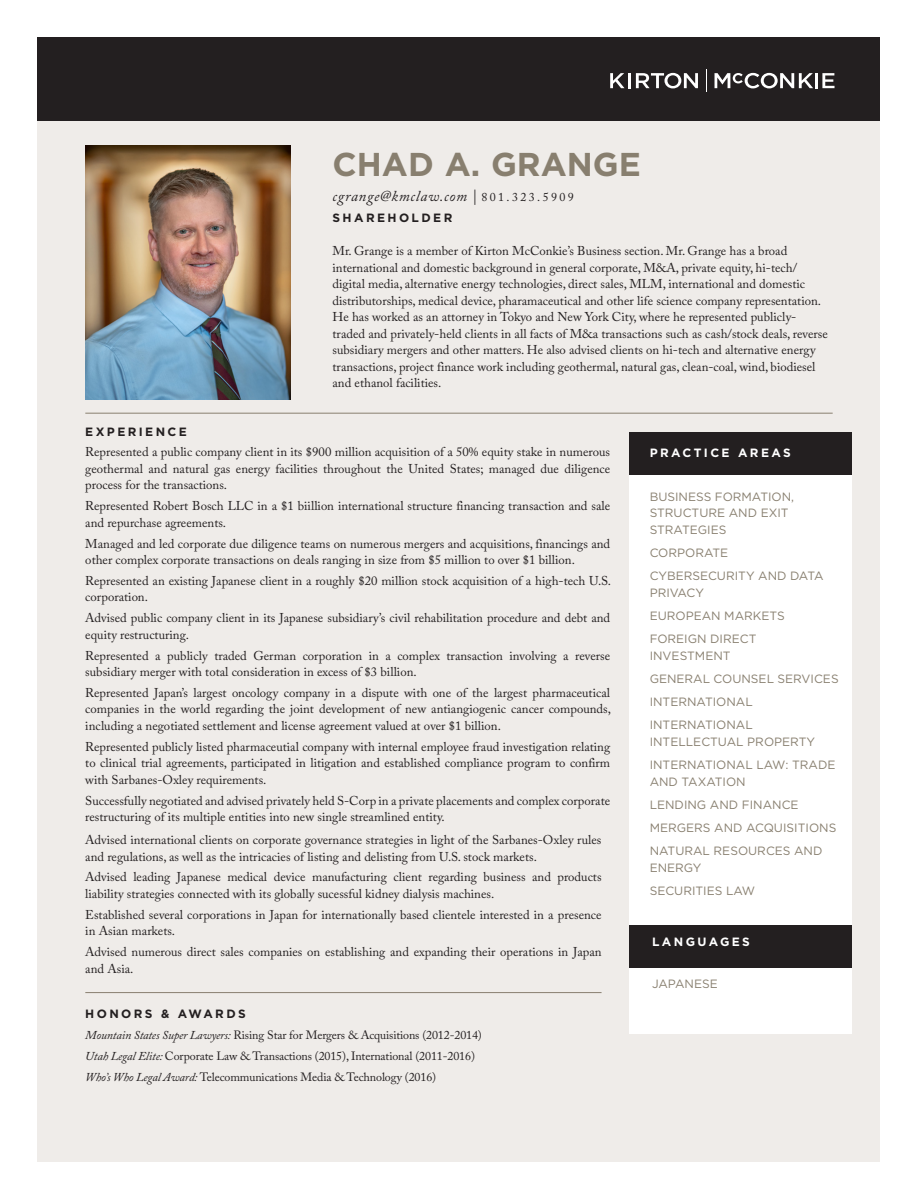
<style>
.page{position:relative;width:918px;height:1188px;background:#fff}
.page>*{position:absolute;margin:0;border:0;box-sizing:border-box;transform-origin:0 0}
.t1{font:700 33px "Gotham";color:#887f6f}
.t2{font:italic 15px "Adobe Caslon Pro";letter-spacing:.05em;color:#231f20}
.t3{font:12.75px/16.5px "Adobe Caslon Pro";color:#231f20}
.t4{font:12px/16.5px "Gotham";color:#887f6f}
.t5{font:12px "Adobe Caslon Pro";letter-spacing:-.01em;color:#231f20}
.t6{font:700 12px "Gotham";letter-spacing:.2em;color:#231f20}
.t7{font:700 12px "Gotham";letter-spacing:.2em;color:#fff}
.s1{font-style:normal;font-size:12px}
.s2{font-style:italic}
</style>
<div class="page">
<div style="left:38px;top:117px;width:842px;height:1045px;background:#efece9"></div>
<div style="left:38px;top:38px;width:842px;height:83px;background:#231f20"></div>
<svg style="left:610px;top:73px;width:15px;height:15px"></svg>
<svg style="left:636px;top:73px;width:62px;height:15px"></svg>
<hr style="left:815px;top:73px;width:3px;height:15px;background:#fff">
<svg style="left:822px;top:73px;width:13px;height:15px"></svg>
<hr style="left:628px;top:73px;width:3px;height:15px;background:#fff">
<svg style="left:715px;top:73px;width:98px;height:15px"></svg>
<svg style="left:706px;top:69px;width:1px;height:23px"></svg>
<img style="left:85px;top:146px;width:206px;height:254px">
<div style="left:629px;top:432px;width:223px;height:602px;background:#fff"></div>
<div style="left:629px;top:432px;width:223px;height:43px;background:#231f20"></div>
<div style="left:629px;top:925px;width:223px;height:43px;background:#231f20"></div>
<hr style="left:85px;top:413px;width:748px;height:1px;background:#887f6f">
<hr style="left:85px;top:992px;width:517px;height:1px;background:#887f6f">
<p class="t1" style="left:333px;top:143px;width:310px">CHAD A. GRANGE</p>
<p class="t2" style="left:333px;top:188px;width:243px">cgrange@kmclaw.com | <span class="s1">801.323.5909</span></p>
<p class="t6" style="left:333px;top:210px;width:121px">SHAREHOLDER</p>
<p class="t3" style="left:333px;top:243px;width:497px">Mr. Grange is a member of Kirton McConkie’s Business section. Mr. Grange has a broad international and domestic background in general corporate, M&amp;A, private equity, hi-tech/ digital media, alternative energy technologies, direct sales, MLM, international and domestic distributorships, medical device, pharamaceutical and other life science company representation.<br>He has worked as an attorney in Tokyo and New York City, where he represented publicly&shy;traded and privately-held clients in all facts of M&amp;a transactions such as cash/stock deals, reverse subsidiary mergers and other matters. He also advised clients on hi-tech and alternative energy transactions, project finance work including geothermal, natural gas, clean-coal, wind, biodiesel and ethanol facilities.</p>
<p class="t6" style="left:85px;top:423px;width:103px">EXPERIENCE</p>
<p class="t3" style="left:85px;top:444px;width:526px;text-align:justify">Represented a public company client in its $900 million acquisition of a 50% equity stake in numerous geothermal and natural gas energy facilities throughout the United States; managed due diligence process for the transactions.</p>
<p class="t3" style="left:85px;top:498px;width:526px">Represented Robert Bosch LLC in a $1 biillion international structure financing transaction and sale and repurchase agreements.</p>
<p class="t3" style="left:85px;top:535px;width:526px">Managed and led corporate due diligence teams on numerous mergers and acquisitions, financings and other complex corporate transactions on deals ranging in size from $5 million to over $1 billion.</p>
<p class="t3" style="left:85px;top:572px;width:527px">Represented an existing Japanese client in a roughly $20 million stock acquisition of a high-tech U.S. corporation.</p>
<p class="t3" style="left:85px;top:610px;width:526px">Advised public company client in its Japanese subsidiary’s civil rehabilitation procedure and debt and equity restructuring.</p>
<p class="t3" style="left:85px;top:647px;width:526px">Represented a publicly traded German corporation in a complex transaction involving a reverse subsidiary merger with total consideration in excess of $3 billion.</p>
<p class="t3" style="left:85px;top:684px;width:527px;text-align:justify">Represented Japan’s largest oncology company in a dispute with one of the largest pharmaceutical companies in the world regarding the joint development of new antiangiogenic cancer compounds, including a negotiated settlement and license agreement valued at over $1 billion.</p>
<p class="t3" style="left:85px;top:738px;width:526px;text-align:justify">Represented publicly listed pharmaceutial company with internal employee fraud investigation relating to clinical trial agreements, participated in litigation and established compliance program to confirm with Sarbanes-Oxley requirements.</p>
<p class="t3" style="left:85px;top:792px;width:526px">Successfully negotiated and advised privately held S-Corp in a private placements and complex corporate restructuring of its multiple entities into new single streamlined entity.</p>
<p class="t3" style="left:85px;top:831px;width:518px">Advised international clients on corporate governance strategies in light of the Sarbanes-Oxley rules and regulations, as well as the intricacies of listing and delisting from U.S. stock markets.</p>
<p class="t3" style="left:85px;top:869px;width:518px">Advised leading Japanese medical device manufacturing client regarding business and products liability strategies connected with its globally sucessful kidney dialysis machines.</p>
<p class="t3" style="left:85px;top:906px;width:518px">Established several corporations in Japan for internationally based clientele interested in a presence in Asian markets.</p>
<p class="t3" style="left:85px;top:943px;width:518px">Advised numerous direct sales companies on establishing and expanding their operations in Japan and Asia.</p>
<p class="t6" style="left:85px;top:1006px;width:162px">HONORS &amp; AWARDS</p>
<p class="t5" style="left:85px;top:1028px;width:398px"><span class="s2">Mountain States Super Lawyers:</span> Rising Star for Mergers &amp; Acquisitions (2012-2014)</p>
<p class="t5" style="left:85px;top:1049px;width:391px"><span class="s2">Utah Legal Elite:</span> Corporate Law &amp; Transactions (2015), International (2011-2016)</p>
<p class="t5" style="left:85px;top:1069px;width:352px"><span class="s2">Who’s Who Legal Award:</span> Telecommunications Media &amp; Technology (2016)</p>
<p class="t7" style="left:650px;top:445px;width:143px">PRACTICE AREAS</p>
<p class="t4" style="left:650px;top:488px;width:146px">BUSINESS FORMATION,<br>STRUCTURE AND EXIT<br>STRATEGIES</p>
<p class="t4" style="left:650px;top:544px;width:80px">CORPORATE</p>
<p class="t4" style="left:650px;top:567px;width:175px">CYBERSECURITY AND DATA<br>PRIVACY</p>
<p class="t4" style="left:650px;top:607px;width:137px">EUROPEAN MARKETS</p>
<p class="t4" style="left:650px;top:630px;width:108px">FOREIGN DIRECT<br>INVESTMENT</p>
<p class="t4" style="left:650px;top:670px;width:190px">GENERAL COUNSEL SERVICES</p>
<p class="t4" style="left:650px;top:693px;width:105px">INTERNATIONAL</p>
<p class="t4" style="left:650px;top:717px;width:167px">INTERNATIONAL<br>INTELLECTUAL PROPERTY</p>
<p class="t4" style="left:650px;top:756px;width:187px">INTERNATIONAL LAW: TRADE<br>AND TAXATION</p>
<p class="t4" style="left:650px;top:796px;width:150px">LENDING AND FINANCE</p>
<p class="t4" style="left:650px;top:819px;width:188px">MERGERS AND ACQUISITIONS</p>
<p class="t4" style="left:650px;top:843px;width:174px">NATURAL RESOURCES AND<br>ENERGY</p>
<p class="t4" style="left:650px;top:882px;width:107px">SECURITIES LAW</p>
<p class="t7" style="left:652px;top:934px;width:99px">LANGUAGES</p>
<p class="t4" style="left:652px;top:975px;width:67px">JAPANESE</p>
</div>
